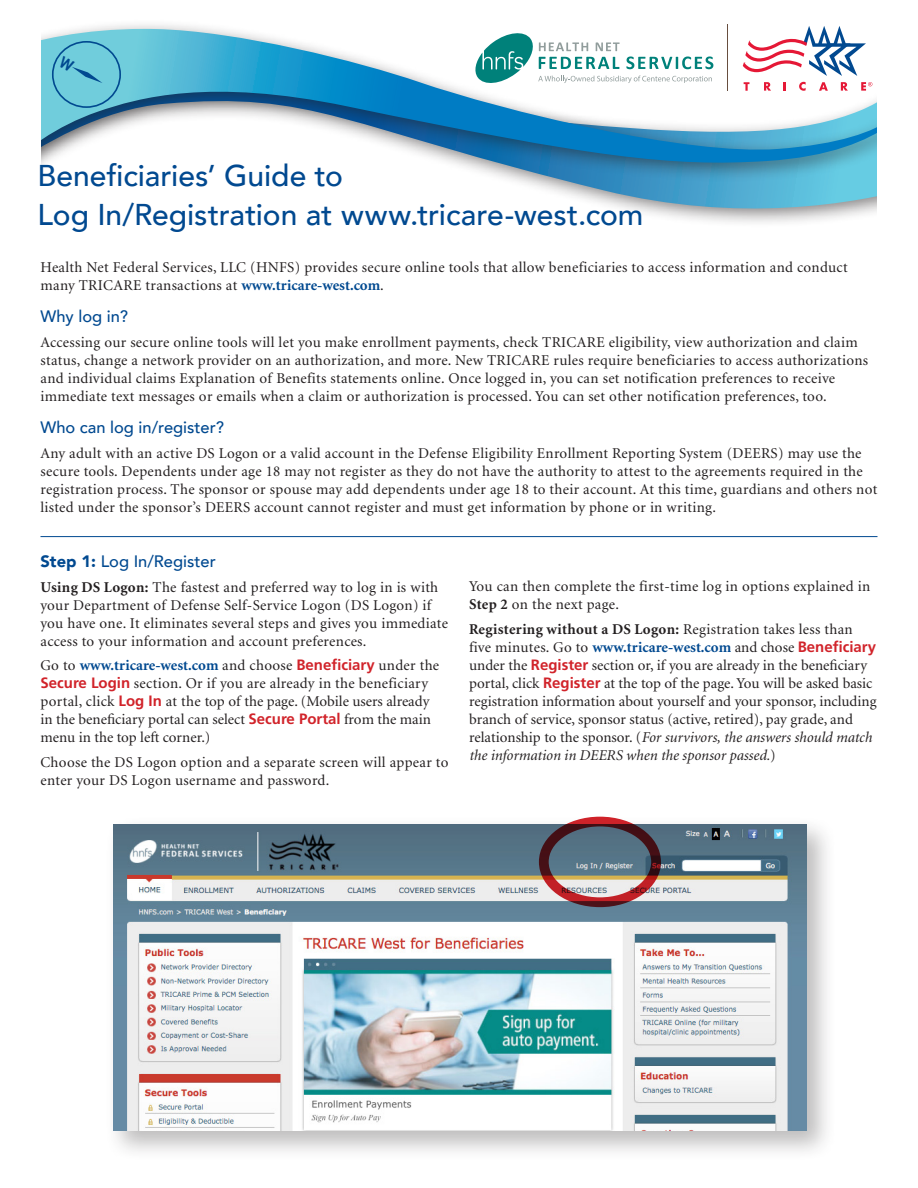
<style>
.page{position:relative;width:918px;height:1188px;background:#fff}
.page>*{position:absolute;margin:0;border:0;box-sizing:border-box;transform-origin:0 0}
.t1{font:500 30px/39px "Avenir";color:#014990}
.t2{font:500 16.5px "Avenir";color:#014990}
.t3{font:15px/18px "Minion";letter-spacing:.02em;color:#231f20}
.t4{font:15px/18px "Minion";color:#231f20}
.s1{font-weight:700;color:#014990}
.s2{font-weight:900}
.s3{font-weight:700}
.s4{font-family:"Frutiger";font-weight:700;color:#d1232a}
.s5{font-style:italic}
</style>
<div class="page">
<div style="left:105px;top:816px;width:732px;height:345px;background:#231f20;opacity:.3"></div>
<img style="left:113px;top:824px;width:693px;height:307px">
<div style="left:0;top:19px;width:918px;height:272px;background:#231f20;opacity:.54"></div>
<svg style="left:40px;top:29px;width:838px;height:145px"></svg>
<div style="left:0;top:26px;width:40px;height:209px;background:#fff"></div>
<div style="left:878px;top:0;width:40px;height:268px;background:#fff"></div>
<svg style="left:743px;top:26px;width:123px;height:50px"></svg>
<svg style="left:744px;top:82px;width:5px;height:9px"></svg>
<svg style="left:764px;top:82px;width:7px;height:9px"></svg>
<svg style="left:784px;top:82px;width:2px;height:9px"></svg>
<svg style="left:799px;top:82px;width:7px;height:9px"></svg>
<svg style="left:819px;top:82px;width:9px;height:9px"></svg>
<svg style="left:841px;top:82px;width:7px;height:9px"></svg>
<svg style="left:861px;top:82px;width:11px;height:9px"></svg>
<hr style="left:727px;top:25px;width:1px;height:66px;background:#674e3f">
<div style="left:539px;top:817px;width:122px;height:90px;border:10px solid #d1232a;border-radius:50%"></div>
<svg style="left:473px;top:30px;width:240px;height:56px"></svg>
<div style="left:52px;top:41px;width:69px;height:67px;border:2px solid #014990;border-radius:50%"></div>
<hr style="left:40px;top:536px;width:838px;height:1px;background:#014990">
<svg style="left:58px;top:56px;width:45px;height:27px"></svg>
<h1 class="t1" style="left:38px;top:154px;width:607px">Beneficiaries’ Guide to<br>Log In/Registration at www.tricare-west.com</h1>
<p class="t3" style="left:40px;top:258px;width:809px">Health Net Federal Services, LLC (HNFS) provides secure online tools that allow beneficiaries to access information and conduct many TRICARE transactions at <span class="s1">www.tricare-west.com</span>.</p>
<p class="t2" style="left:40px;top:302px;width:89px">Why log in?</p>
<p class="t3" style="left:40px;top:333px;width:829px">Accessing our secure online tools will let you make enrollment payments, check TRICARE eligibility, view authorization and claim status, change a network provider on an authorization, and more. New TRICARE rules require beneficiaries to access authorizations and individual claims Explanation of Benefits statements online. Once logged in, you can set notification preferences to receive immediate text messages or emails when a claim or authorization is processed. You can set other notification preferences, too.</p>
<p class="t2" style="left:40px;top:413px;width:185px">Who can log in/register?</p>
<p class="t3" style="left:40px;top:444px;width:838px">Any adult with an active DS Logon or a valid account in the Defense Eligibility Enrollment Reporting System (DEERS) may use the secure tools. Dependents under age 18 may not register as they do not have the authority to attest to the agreements required in the registration process. The sponsor or spouse may add dependents under age 18 to their account. At this time, guardians and others not listed under the sponsor’s DEERS account cannot register and must get information by phone or in writing.</p>
<p class="t2" style="left:40px;top:547px;width:177px"><span class="s2">Step 1:</span> Log In/Register</p>
<p class="t3" style="left:40px;top:578px;width:409px"><span class="s3">Using DS Logon:</span> The fastest and preferred way to log in is with your Department of Defense Self-Service Logon (DS Logon) if you have one. It eliminates several steps and gives you immediate access to your information and account preferences.</p>
<p class="t4" style="left:40px;top:657px;width:400px">Go to <span class="s1">www.tricare-west.com</span> and choose <span class="s4">Beneficiary</span> under the <span class="s4">Secure Login</span> section. Or if you are already in the beneficiary portal, click <span class="s4">Log In</span> at the top of the page. (Mobile users already in the beneficiary portal can select <span class="s4">Secure Portal</span> from the main menu in the top left corner.)</p>
<p class="t3" style="left:40px;top:754px;width:410px">Choose the DS Logon option and a separate screen will appear to enter your DS Logon username and password.</p>
<p class="t3" style="left:469px;top:578px;width:403px">You can then complete the first-time log in options explained in<br><span class="s3">Step 2</span> on the next page.</p>
<p class="t4" style="left:469px;top:621px;width:409px"><span class="s3">Registering without a DS Logon:</span> Registration takes less than five minutes. Go to <span class="s1">www.tricare-west.com</span> and chose <span class="s4">Beneficiary </span>under the <span class="s4">Register</span> section or, if you are already in the beneficiary portal, click <span class="s4">Register</span> at the top of the page. You will be asked basic registration information about yourself and your sponsor, including branch of service, sponsor status (active, retired), pay grade, and relationship to the sponsor. (<span class="s5">For survivors, the answers should match the information in DEERS when the sponsor passed.</span>)</p>
</div>
